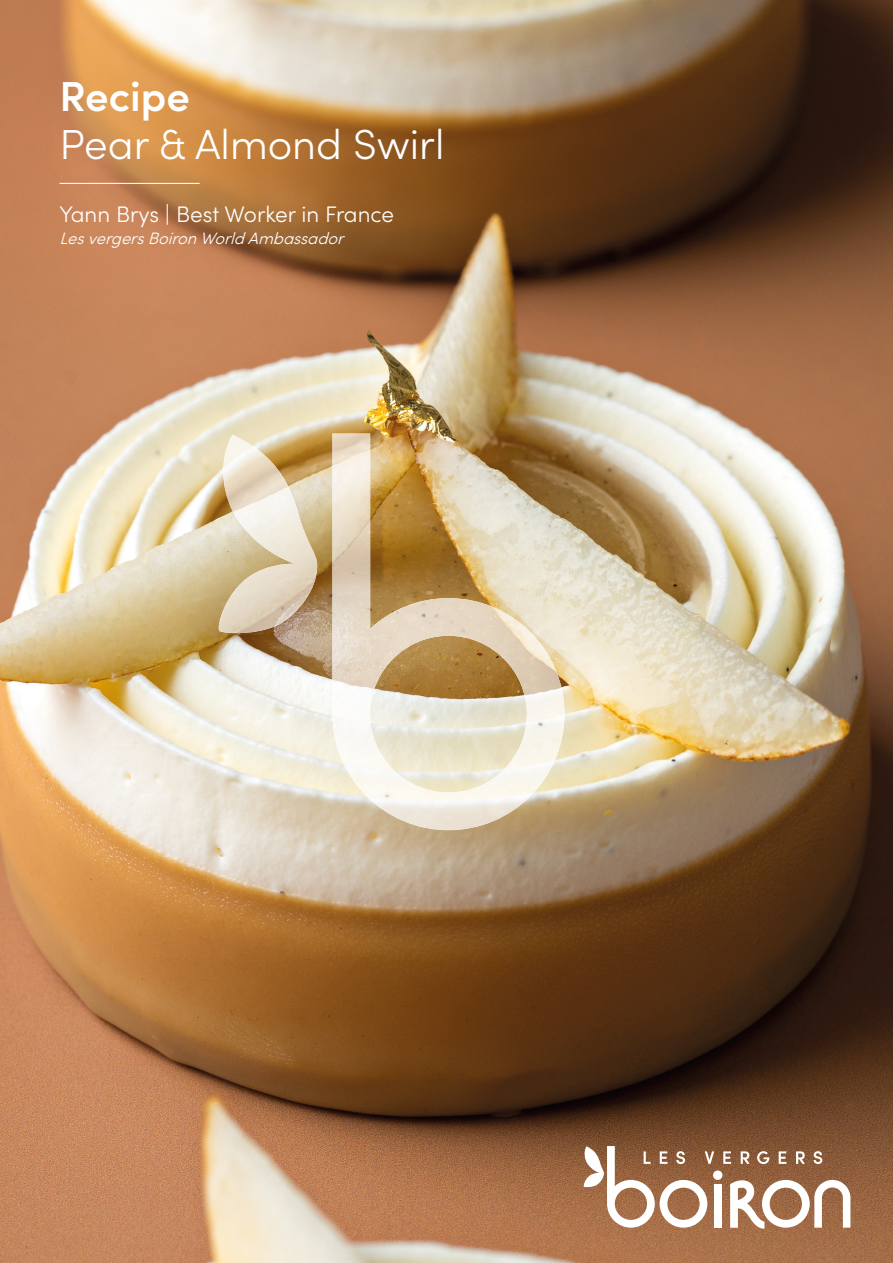
<style>
.page{position:relative;width:893px;height:1263px;background:#fff}
.page>*{position:absolute;margin:0;border:0;box-sizing:border-box;transform-origin:0 0}
.t1{font:300 42px "Sofia Pro";color:#fff}
.t2{font:600 42px "Sofia Pro";color:#fff}
.t3{font:300 22.5px "Sofia Pro";color:#fff}
.t4{font:italic 300 16.5px "Sofia Pro";color:#fff}
</style>
<div class="page">
<img style="left:0;top:0;width:893px;height:1263px">
<img style="left:216px;top:435px;width:101px;height:198px">
<img style="left:332px;top:434px;width:232px;height:396px">
<hr style="left:60px;top:183px;width:140px;height:1px;background:#fcf6f8">
<svg style="left:723px;top:1151px;width:8px;height:13px"></svg>
<svg style="left:741px;top:1151px;width:9px;height:13px"></svg>
<svg style="left:757px;top:1151px;width:12px;height:13px"></svg>
<svg style="left:779px;top:1151px;width:7px;height:13px"></svg>
<svg style="left:796px;top:1151px;width:9px;height:13px"></svg>
<svg style="left:814px;top:1151px;width:8px;height:13px"></svg>
<div style="left:713px;top:1170px;width:9px;height:10px;background:#fff;border-radius:50%"></div>
<div style="left:714px;top:1184px;width:8px;height:44px;background:#fff"></div>
<svg style="left:583px;top:1146px;width:131px;height:82px"></svg>
<svg style="left:730px;top:1180px;width:120px;height:49px"></svg>
<h1 class="t2" style="left:60px;top:64px;width:132px">Recipe</h1>
<h1 class="t1" style="left:60px;top:113px;width:386px">Pear &amp; Almond Swirl</h1>
<h2 class="t3" style="left:60px;top:198px;width:336px">Yann Brys | Best Worker in France</h2>
<p class="t4" style="left:60px;top:227px;width:291px">LesvergersBoironWorldAmbassador</p>
</div>
